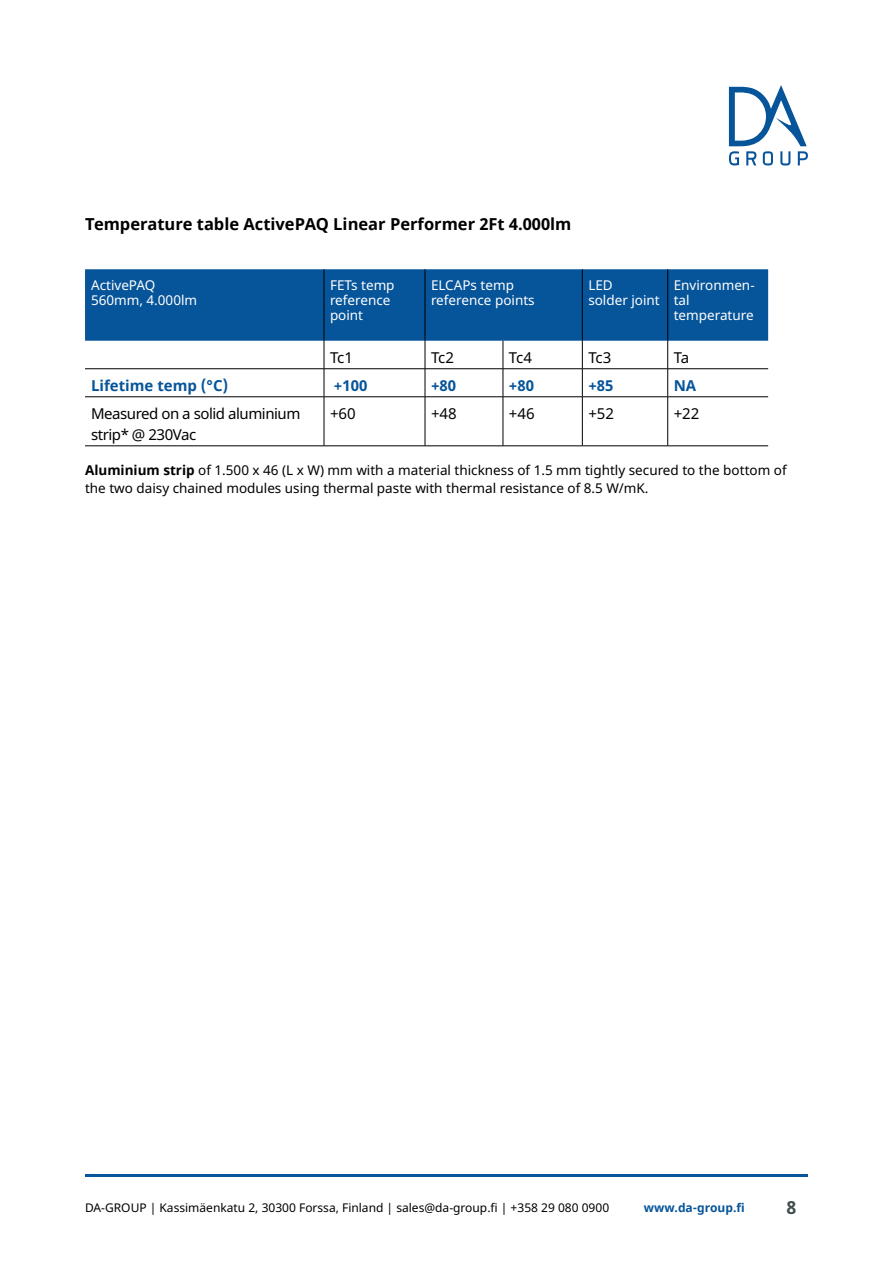
<style>
.page{position:relative;width:893px;height:1263px;background:#fff}
.page>*{position:absolute;margin:0;border:0;box-sizing:border-box;transform-origin:0 0}
.t1{font:700 18px "Noto Sans";color:#414d4e}
.t2{font:700 16.5px "Noto Sans";color:#000}
.t3{font:15px/21px "Noto Sans";letter-spacing:-.03em;color:#000}
.t4{font:700 15px "Noto Sans";color:#065499}
.t5{font:13.5px/18px "Noto Sans";color:#000}
.t6{font:13.5px/15px "Noto Sans";color:#fff}
.t7{font:12px "Noto Sans";color:#000}
.t8{font:700 12px "Noto Sans";color:#065499}
.s1{font-weight:700}
</style>
<div class="page">
<svg style="left:729px;top:85px;width:79px;height:80px"></svg>
<hr style="left:85px;top:1175px;width:723px;height:2px;background:#065499">
<div style="left:85px;top:269px;width:683px;height:72px;background:#065499"></div>
<hr style="left:425px;top:269px;width:1px;height:72px;background:#000">
<hr style="left:582px;top:269px;width:1px;height:72px;background:#000">
<hr style="left:667px;top:269px;width:1px;height:72px;background:#000">
<svg style="left:425px;top:341px;width:1px;height:55px"></svg>
<svg style="left:503px;top:341px;width:1px;height:55px"></svg>
<svg style="left:582px;top:341px;width:1px;height:55px"></svg>
<svg style="left:667px;top:341px;width:1px;height:55px"></svg>
<hr style="left:425px;top:397px;width:1px;height:49px;background:#000">
<hr style="left:503px;top:397px;width:1px;height:49px;background:#000">
<hr style="left:582px;top:397px;width:1px;height:49px;background:#000">
<hr style="left:667px;top:397px;width:1px;height:49px;background:#000">
<hr style="left:85px;top:368px;width:239px;height:1px;background:#000">
<hr style="left:324px;top:368px;width:101px;height:1px;background:#000">
<hr style="left:425px;top:368px;width:78px;height:1px;background:#000">
<hr style="left:503px;top:368px;width:79px;height:1px;background:#000">
<hr style="left:582px;top:368px;width:86px;height:1px;background:#000">
<hr style="left:668px;top:368px;width:100px;height:1px;background:#000">
<hr style="left:85px;top:396px;width:239px;height:1px;background:#000">
<hr style="left:324px;top:396px;width:101px;height:1px;background:#000">
<hr style="left:425px;top:396px;width:78px;height:1px;background:#000">
<hr style="left:503px;top:396px;width:79px;height:1px;background:#000">
<hr style="left:582px;top:396px;width:86px;height:1px;background:#000">
<hr style="left:668px;top:396px;width:100px;height:1px;background:#000">
<hr style="left:85px;top:446px;width:239px;height:1px;background:#000">
<hr style="left:324px;top:446px;width:101px;height:1px;background:#000">
<hr style="left:425px;top:446px;width:78px;height:1px;background:#000">
<hr style="left:503px;top:446px;width:79px;height:1px;background:#000">
<hr style="left:582px;top:446px;width:86px;height:1px;background:#000">
<hr style="left:668px;top:446px;width:100px;height:1px;background:#000">
<hr style="left:324px;top:269px;width:1px;height:72px;background:#000">
<svg style="left:324px;top:341px;width:1px;height:56px"></svg>
<hr style="left:324px;top:397px;width:1px;height:49px;background:#000">
<p class="t2" style="left:85px;top:213px;width:488px">Temperature table ActivePAQ Linear Performer 2Ft 4.000lm</p>
<p class="t6" style="left:91px;top:278px;width:108px">ActivePAQ<br>560mm, 4.000lm</p>
<p class="t6" style="left:330px;top:278px;width:66px">FETs temp reference point</p>
<p class="t6" style="left:431px;top:278px;width:105px">ELCAPs temp reference points</p>
<p class="t6" style="left:588px;top:278px;width:73px">LED<br>solder joint</p>
<p class="t6" style="left:674px;top:278px;width:82px">Environmen&shy;tal temperature</p>
<p class="t3" style="left:330px;top:347px;width:25px">Tc1</p>
<p class="t3" style="left:431px;top:347px;width:25px">Tc2</p>
<p class="t3" style="left:509px;top:347px;width:25px">Tc4</p>
<p class="t3" style="left:588px;top:347px;width:25px">Tc3</p>
<p class="t3" style="left:674px;top:347px;width:17px">Ta</p>
<p class="t4" style="left:91px;top:375px;width:139px">Lifetime temp (°C)</p>
<p class="t4" style="left:334px;top:375px;width:35px">+100</p>
<p class="t4" style="left:431px;top:375px;width:27px">+80</p>
<p class="t4" style="left:509px;top:375px;width:27px">+80</p>
<p class="t4" style="left:588px;top:375px;width:27px">+85</p>
<p class="t4" style="left:674px;top:375px;width:24px">NA</p>
<p class="t3" style="left:91px;top:403px;width:211px">Measured on a solid aluminium strip* @ 230Vac</p>
<p class="t3" style="left:330px;top:403px;width:27px">+60</p>
<p class="t3" style="left:431px;top:403px;width:27px">+48</p>
<p class="t3" style="left:509px;top:403px;width:27px">+46</p>
<p class="t3" style="left:588px;top:403px;width:27px">+52</p>
<p class="t3" style="left:674px;top:403px;width:27px">+22</p>
<p class="t5" style="left:85px;top:461px;width:703px"><span class="s1">Aluminium strip</span> of 1.500 x 46 (L x W) mm with a material thickness of 1.5 mm tightly secured to the bottom of the two daisy chained modules using thermal paste with thermal resistance of 8.5 W/mK.</p>
<p class="t7" style="left:85px;top:1199px;width:526px">DA-GROUP | Kassimäenkatu 2, 30300 Forssa, Finland | sales@da-group.fi | +358 29 080 0900</p>
<p class="t8" style="left:644px;top:1199px;width:103px">www.da-group.fi</p>
<h1 class="t1" style="left:786px;top:1195px;width:11px">8</h1>
</div>
